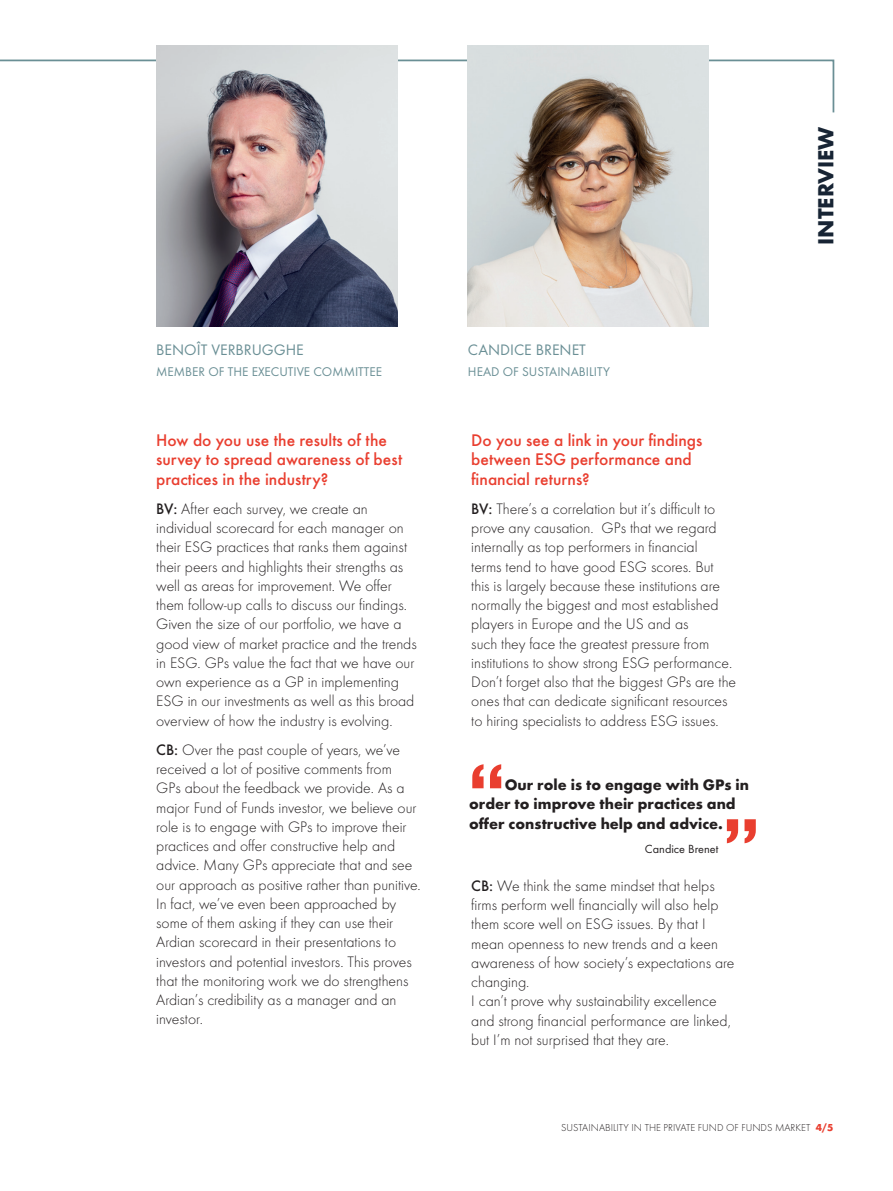
<style>
.page{position:relative;width:893px;height:1191px;background:#fff}
.page>*{position:absolute;margin:0;border:0;box-sizing:border-box;transform-origin:0 0}
.t1{font:70.7px "Akzidenz Grotesk BQ Bold";color:#e93e2f}
.t2{font:700 22.75px "Futura TOT";color:#172434}
.t3{font:500 17.5px/19.2px "Futura TOT";color:#e93e2f}
.t4{font:300 15.75px/19.2px "Futura TOT";color:#231f20}
.t5{font:700 15.75px/19.4px "Futura TOT";color:#231f20}
.t6{font:15.75px "Futura TOT Boo";color:#6a8f95}
.t7{font:13.12px "Futura TOT Boo";color:#6a8f95}
.t8{font:12.25px "Futura TOT Boo";color:#231f20}
.t9{font:300 10.5px "Futura TOT";color:#231f20}
.s1{font-weight:500}
.s2{font-weight:700;color:#e93e2f}
</style>
<div class="page">
<svg style="left:0;top:59px;width:835px;height:55px"></svg>
<img style="left:468px;top:46px;width:241px;height:280px">
<img style="left:157px;top:46px;width:240px;height:280px">
<p class="t6" style="left:156px;top:340px;width:149px">BENOÎT VERBRUGGHE</p>
<p class="t7" style="left:156px;top:363px;width:227px">MEMBER OF THE EXECUTIVE COMMITTEE</p>
<p class="t3" style="left:156px;top:430px;width:247px">How do you use the results of the survey to spread awareness of best practices in the industry?</p>
<p class="t4" style="left:156px;top:499px;width:262px"><span class="s1">BV:</span> After each survey, we create an individual scorecard for each manager on their ESG practices that ranks them against their peers and highlights their strengths as well as areas for improvement. We offer them follow-up calls to discuss our findings.<br>Given the size of our portfolio, we have a good view of market practice and the trends in ESG. GPs value the fact that we have our own experience as a GP in implementing ESG in our investments as well as this broad overview of how the industry is evolving.</p>
<p class="t4" style="left:156px;top:740px;width:266px"><span class="s1">CB:</span> Over the past couple of years, we’ve received a lot of positive comments from<br>GPs about the feedback we provide. As a major Fund of Funds investor, we believe our role is to engage with GPs to improve their practices and offer constructive help and advice. Many GPs appreciate that and see our approach as positive rather than punitive.<br>In fact, we’ve even been approached by some of them asking if they can use their Ardian scorecard in their presentations to investors and potential investors. This proves that the monitoring work we do strengthens Ardian’s credibility as a manager and an investor.</p>
<p class="t6" style="left:468px;top:340px;width:119px">CANDICE BRENET</p>
<p class="t7" style="left:468px;top:363px;width:144px">HEAD OF SUSTAINABILITY</p>
<p class="t3" style="left:471px;top:430px;width:233px">Do you see a link in your findings between ESG performance and financial returns?</p>
<p class="t4" style="left:471px;top:499px;width:266px"><span class="s1">BV:</span> There’s a correlation but it’s difficult to prove any causation. GPs that we regard internally as top performers in financial<br>terms tend to have good ESG scores. But<br>this is largely because these institutions are normally the biggest and most established players in Europe and the US and as<br>such they face the greatest pressure from institutions to show strong ESG performance.<br>Don’t forget also that the biggest GPs are the ones that can dedicate significant resources to hiring specialists to address ESG issues.</p>
<p class="t1" style="left:469px;top:749px;width:37px">‘‘</p>
<p class="t5" style="left:469px;top:774px;width:281px;text-indent:36px">Our role is to engage with GPs in order to improve their practices and offer constructive help and advice.</p>
<p class="t1" style="left:759px;top:858px;width:37px;rotate:-180deg">‘‘</p>
<p class="t8" style="left:645px;top:841px;width:75px">Candice Brenet</p>
<p class="t4" style="left:471px;top:876px;width:265px"><span class="s1">CB:</span> We think the same mindset that helps firms perform well financially will also help them score well on ESG issues. By that I mean openness to new trends and a keen awareness of how society’s expectations are changing.<br>I can’t prove why sustainability excellence and strong financial performance are linked, but I’m not surprised that they are.</p>
<p class="t2" style="left:812px;top:245px;width:120px;rotate:-90deg">INTERVIEW</p>
<p class="t9" style="left:561px;top:1122px;width:274px">SUSTAINABILITY IN THE PRIVATE FUND OF FUNDS MARKET <span class="s2">4/5</span></p>
</div>
